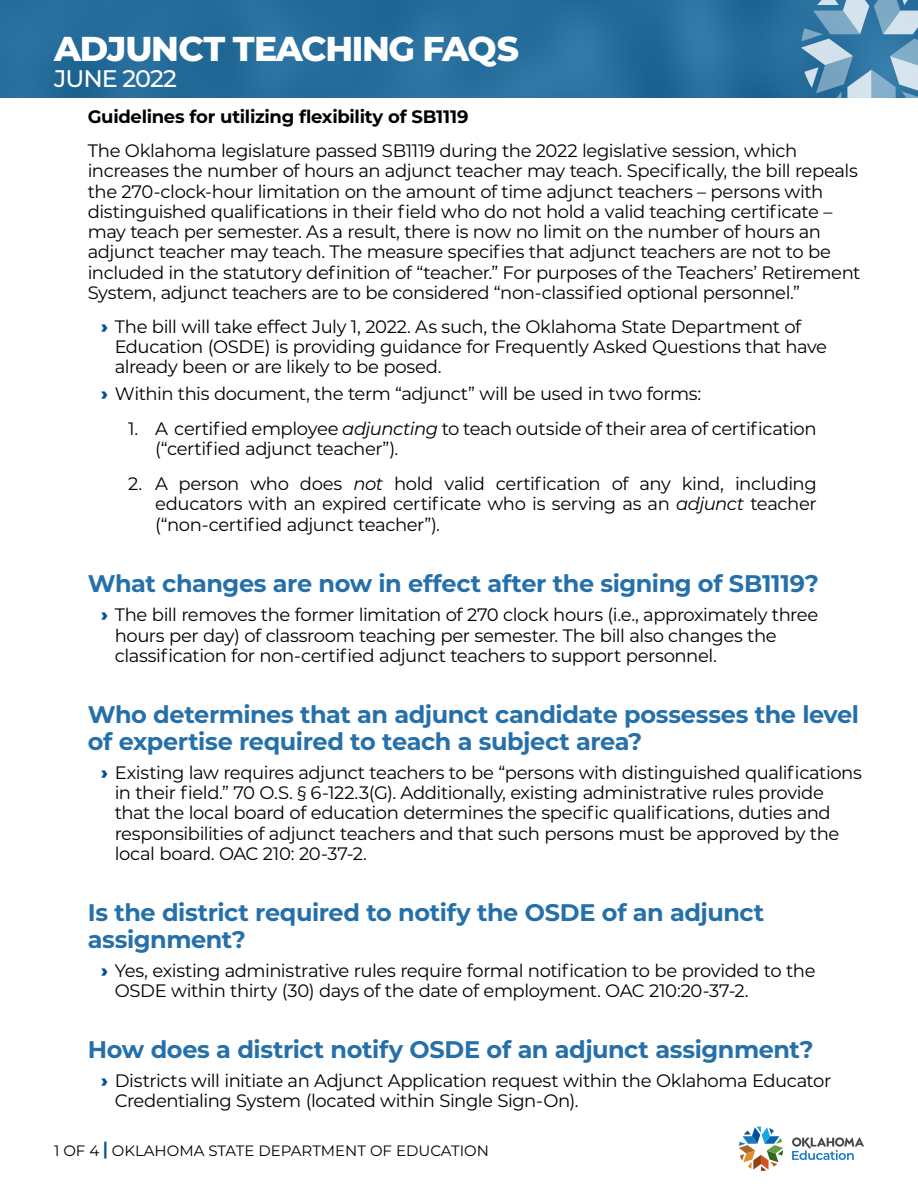
<style>
.page{position:relative;width:918px;height:1188px;background:#fff}
.page>*{position:absolute;margin:0;border:0;box-sizing:border-box;transform-origin:0 0}
.t1{font:800 34.5px "Montserrat";letter-spacing:-.04em;color:#fff}
.t2{font:700 24px/27px "Montserrat";letter-spacing:-.02em;color:#2670aa}
.t3{font:500 24px "Montserrat";letter-spacing:-.04em;color:#fff}
.t4{font:18px/20.2px "Montserrat";letter-spacing:-.025em;color:#000}
.t5{font:700 18px "Montserrat";letter-spacing:-.015em;color:#000}
.t6{font:15px "Montserrat";color:#000}
.s1{font-weight:900;color:#004f9a}
.s2{font-style:italic}
.s3{font-weight:700;font-size:18px;color:#004f9a}
</style>
<div class="page">
<div style="left:0;top:0;width:918px;height:97px;background:#266d9b"></div>
<svg style="left:801px;top:0;width:117px;height:98px"></svg>
<svg style="left:739px;top:1126px;width:44px;height:45px"></svg>
<svg style="left:792px;top:1137px;width:72px;height:23px"></svg>
<h1 class="t1" style="left:54px;top:24px;width:467px">ADJUNCT TEACHING FAQS</h1>
<h2 class="t3" style="left:54px;top:61px;width:124px">JUNE 2022</h2>
<p class="t5" style="left:88px;top:104px;width:382px">Guidelines for utilizing flexibility of SB1119</p>
<p class="t4" style="left:88px;top:140px;width:774px">The Oklahoma legislature passed SB1119 during the 2022 legislative session, which increases the number of hours an adjunct teacher may teach. Specifically, the bill repeals the 270-clock-hour limitation on the amount of time adjunct teachers – persons with distinguished qualifications in their field who do not hold a valid teaching certificate – may teach per semester. As a result, there is now no limit on the number of hours an adjunct teacher may teach. The measure specifies that adjunct teachers are not to be included in the statutory definition of “teacher.” For purposes of the Teachers’ Retirement System, adjunct teachers are to be considered “non-classified optional personnel.”</p>
<p class="t4" style="left:115px;top:315px;width:714px;text-indent:-14px"><span class="s1">›</span> The bill will take effect July 1, 2022. As such, the Oklahoma State Department of<br>Education (OSDE) is providing guidance for Frequently Asked Questions that have already been or are likely to be posed.</p>
<p class="t4" style="left:101px;top:383px;width:602px"><span class="s1">›</span> Within this document, the term “adjunct” will be used in two forms:</p>
<p class="t4" style="left:155px;top:417px;width:663px;text-indent:-27px">1. A certified employee <span class="s2">adjuncting</span> to teach outside of their area of certification (“certified adjunct teacher”).</p>
<p class="t4" style="left:155px;top:473px;width:663px;text-align:justify;text-indent:-27px">2. A person who does <span class="s2">not</span> hold valid certification of any kind, including educators with an expired certificate who is serving as an <span class="s2">adjunct</span> teacher (“non-certified adjunct teacher”).</p>
<h2 class="t2" style="left:88px;top:569px;width:733px">What changes are now in effect after the signing of SB1119?</h2>
<p class="t4" style="left:115px;top:604px;width:705px;text-indent:-14px"><span class="s1">›</span> The bill removes the former limitation of 270 clock hours (i.e., approximately three hours per day) of classroom teaching per semester. The bill also changes the classification for non-certified adjunct teachers to support personnel.</p>
<h2 class="t2" style="left:88px;top:699px;width:773px">Who determines that an adjunct candidate possesses the level of expertise required to teach a subject area?</h2>
<p class="t4" style="left:115px;top:762px;width:749px;text-indent:-14px"><span class="s1">›</span> Existing law requires adjunct teachers to be “persons with distinguished qualifications in their field.” 70 O.S. § 6-122.3(G). Additionally, existing administrative rules provide that the local board of education determines the specific qualifications, duties and responsibilities of adjunct teachers and that such persons must be approved by the local board. OAC 210: 20-37-2.</p>
<h2 class="t2" style="left:88px;top:897px;width:678px">Is the district required to notify the OSDE of an adjunct assignment?</h2>
<p class="t4" style="left:115px;top:960px;width:702px;text-indent:-14px"><span class="s1">›</span> Yes, existing administrative rules require formal notification to be provided to the<br>OSDE within thirty (30) days of the date of employment. OAC 210:20-37-2.</p>
<h2 class="t2" style="left:88px;top:1035px;width:727px">How does a district notify OSDE of an adjunct assignment?</h2>
<p class="t4" style="left:115px;top:1070px;width:718px;text-indent:-14px"><span class="s1">›</span> Districts will initiate an Adjunct Application request within the Oklahoma Educator<br>Credentialing System (located within Single Sign-On).</p>
<p class="t6" style="left:54px;top:1140px;width:437px">1 OF 4 <span class="s3">|</span> OKLAHOMA STATE DEPARTMENT OF EDUCATION</p>
</div>
